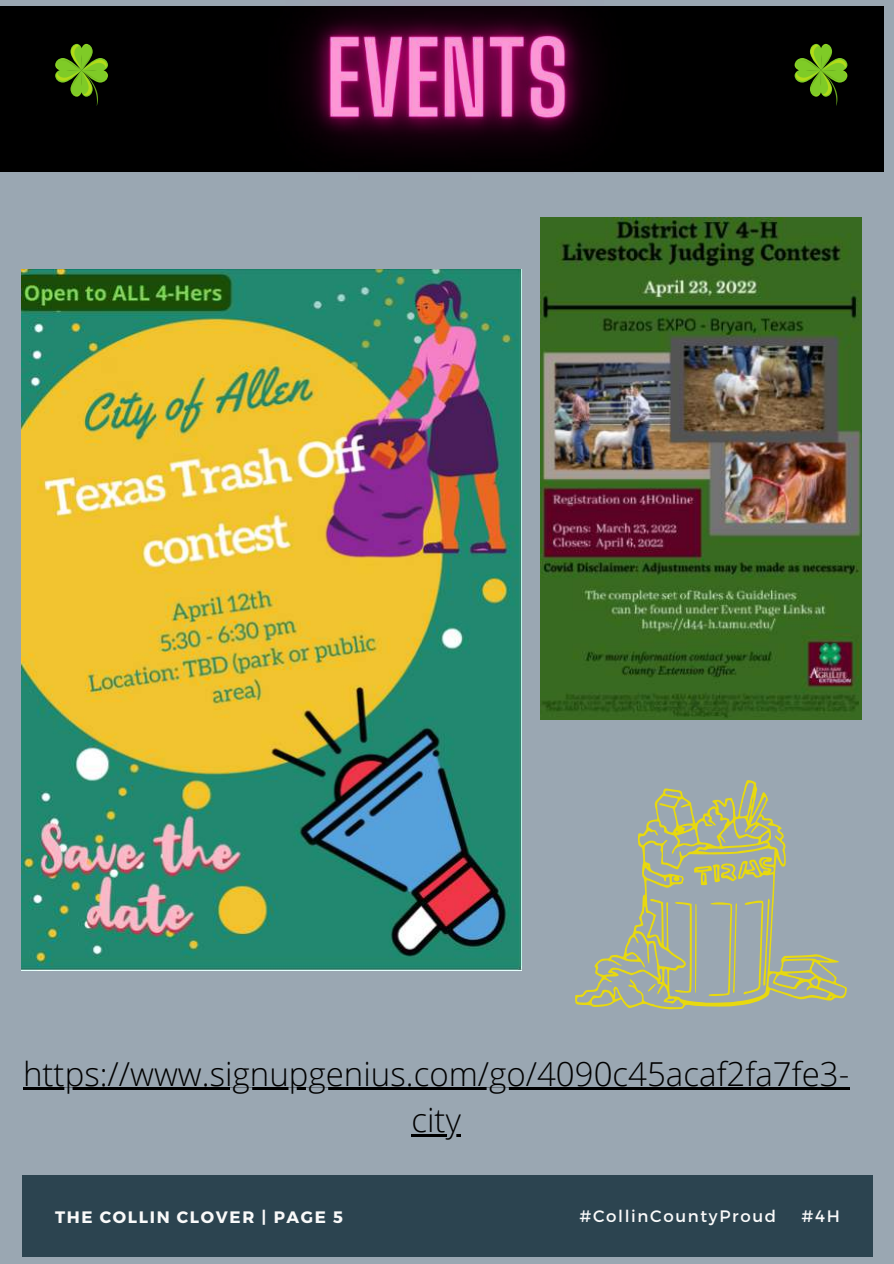
<style>
.page{position:relative;width:894px;height:1264px;background:#fff}
.page>*{position:absolute;margin:0;border:0;box-sizing:border-box;transform-origin:0 0}
.t1{font:300 33px/46.2px "Open Sans";color:#000;text-align:center}
.t2{font:700 16.5px "Montserrat";letter-spacing:.1em;color:#fafafa}
.t3{font:16.5px "Montserrat";letter-spacing:.1em;color:#fafafa}
</style>
<div class="page">
<div style="left:0;top:0;width:893px;height:1263px;background:#9aa7b2"></div>
<div style="left:22px;top:1175px;width:850px;height:81px;background:#2c4450"></div>
<div style="left:0;top:7px;width:883px;height:165px;background:#000"></div>
<svg style="left:55px;top:44px;width:53px;height:62px"></svg>
<svg style="left:794px;top:44px;width:53px;height:62px"></svg>
<img style="left:540px;top:218px;width:321px;height:501px">
<img style="left:21px;top:270px;width:500px;height:700px">
<svg style="left:575px;top:780px;width:271px;height:229px"></svg>
<img style="left:213px;top:6px;width:468px;height:245px">
<hr style="left:23px;top:1087px;width:826px;height:3px;background:#000">
<hr style="left:411px;top:1133px;width:50px;height:3px;background:#000">
<p class="t1" style="left:23px;top:1049px;width:827px">https://www.signupgenius.com/go/4090c45acaf2fa7fe3- city</p>
<p class="t2" style="left:55px;top:1200px;width:289px">THE COLLIN CLOVER | PAGE 5</p>
<p class="t3" style="left:579px;top:1199px;width:198px">#CollinCountyProud</p>
<p class="t3" style="left:801px;top:1199px;width:40px">#4H</p>
<p class="t2" style="left:55px;top:1206px;width:289px">THE COLLIN CLOVER | PAGE 5</p>
<p class="t3" style="left:579px;top:1205px;width:198px">#CollinCountyProud</p>
<p class="t3" style="left:801px;top:1205px;width:40px">#4H</p>
</div>
